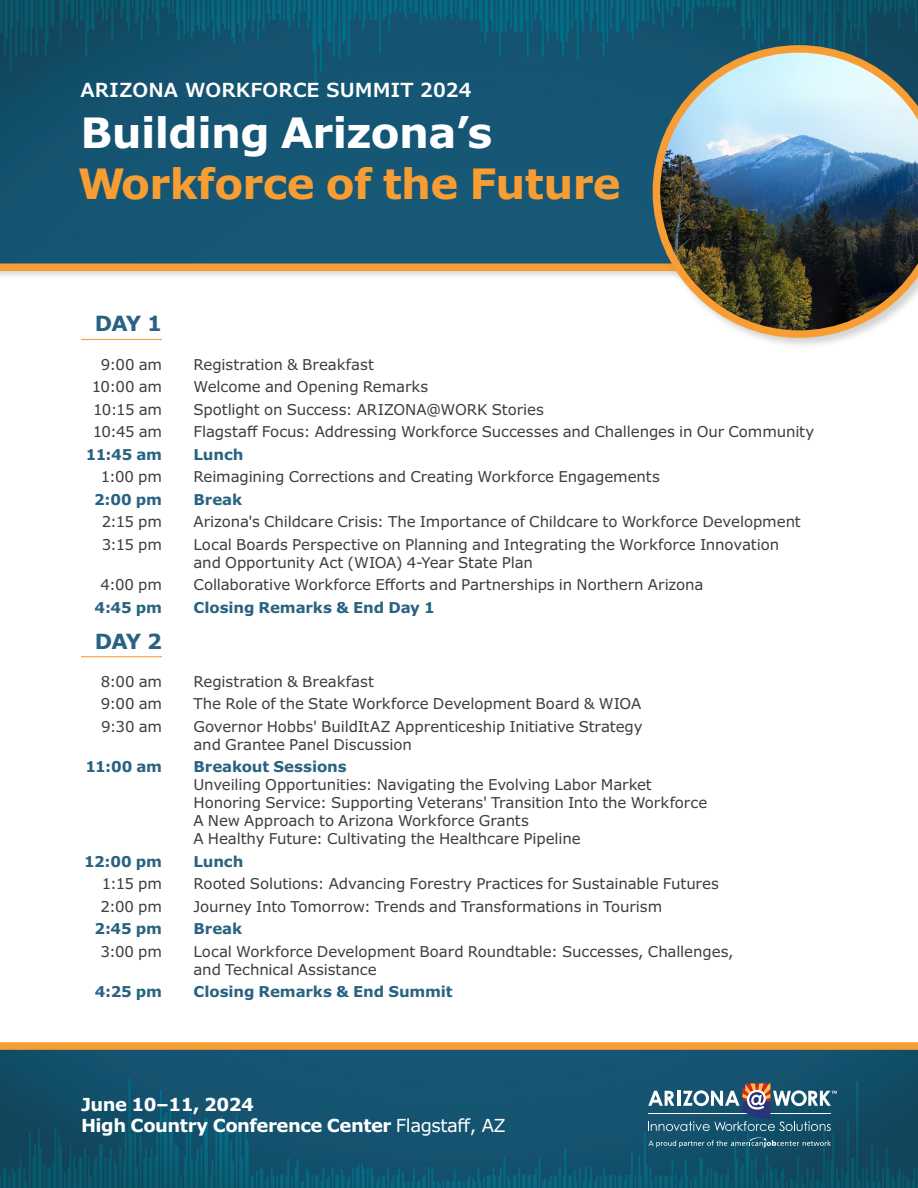
<style>
.page{position:relative;width:918px;height:1188px;background:#fff}
.page>*{position:absolute;margin:0;border:0;box-sizing:border-box;transform-origin:0 0}
.t1{font:700 42px/51px "Verdana Pro";letter-spacing:-.015em;color:#f89d33}
.Agenda_Day_1{font:700 21px "Verdana Pro";letter-spacing:-.065em;color:#296381}
.t2{font:600 19.5px "Verdana Pro";color:#fff}
.t3{font:700 18px/21px "Verdana Pro";letter-spacing:-.025em;color:#fff}
.Agenda{font:15px/18px "Verdana Pro";letter-spacing:-.005em;color:#3e3e3f}
.BREAK{font:15px/18px "Verdana Pro";letter-spacing:-.005em;color:#3e3e3f}
.BREAK-2{font:700 15px "Verdana Pro";letter-spacing:-.005em;color:#296381}
.s1{color:#fff}
.s2{font-weight:700;color:#296381}
.s3{font-weight:400}
</style>
<div class="page">
<img style="left:0;top:1050px;width:918px;height:138px">
<div style="left:0;top:0;width:918px;height:281px;background:#231f20;opacity:.2"></div>
<img style="left:0;top:0;width:918px;height:264px">
<div style="left:0;top:264px;width:918px;height:7px;background:#f89d33"></div>
<hr style="left:81px;top:339px;width:81px;height:1px;background:#f89d33">
<hr style="left:81px;top:656px;width:81px;height:1px;background:#f89d33">
<div style="left:0;top:1042px;width:918px;height:8px;background:#f89d33"></div>
<svg style="left:648px;top:1084px;width:189px;height:47px;background:#4d758a"></svg>
<svg style="left:648px;top:1137px;width:183px;height:10px;background:#366a80"></svg>
<div style="left:650px;top:42px;width:268px;height:308px;background:#231f20;opacity:.2"></div>
<img style="left:653px;top:45px;width:265px;height:293px">
<p class="t2" style="left:81px;top:77px;width:393px">ARIZONA WORKFORCE SUMMIT 2024</p>
<p class="t1" style="left:78px;top:107px;width:545px"><span class="s1">Building Arizona’s<br></span>Workforce of the Future</p>
<p class="Agenda_Day_1" style="left:95px;top:310px;width:69px">DAY 1</p>
<p class="Agenda" style="left:101px;top:355px;width:63px">9:00 am</p>
<p class="Agenda" style="left:194px;top:355px;width:182px">Registration &amp; Breakfast</p>
<p class="Agenda" style="left:92px;top:378px;width:72px">10:00 am</p>
<p class="Agenda" style="left:194px;top:378px;width:236px">Welcome and Opening Remarks</p>
<p class="Agenda" style="left:93px;top:400px;width:70px">10:15 am</p>
<p class="Agenda" style="left:194px;top:400px;width:352px">Spotlight on Success: ARIZONA@WORK Stories</p>
<p class="Agenda" style="left:93px;top:423px;width:71px">10:45 am</p>
<p class="Agenda" style="left:194px;top:423px;width:622px">Flagstaff Focus: Addressing Workforce Successes and Challenges in Our Community</p>
<p class="BREAK-2" style="left:86px;top:444px;width:78px">11:45 am</p>
<p class="BREAK-2" style="left:194px;top:444px;width:52px">Lunch</p>
<p class="Agenda" style="left:101px;top:468px;width:63px">1:00 pm</p>
<p class="Agenda" style="left:194px;top:468px;width:468px">Reimagining Corrections and Creating Workforce Engagements</p>
<p class="BREAK-2" style="left:94px;top:489px;width:70px">2:00 pm</p>
<p class="BREAK-2" style="left:194px;top:489px;width:50px">Break</p>
<p class="Agenda" style="left:102px;top:513px;width:62px">2:15 pm</p>
<p class="Agenda" style="left:194px;top:513px;width:609px">Arizona's Childcare Crisis: The Importance of Childcare to Workforce Development</p>
<p class="Agenda" style="left:102px;top:535px;width:62px">3:15 pm</p>
<p class="Agenda" style="left:194px;top:535px;width:587px">Local Boards Perspective on Planning and Integrating the Workforce Innovation and Opportunity Act (WIOA) 4-Year State Plan</p>
<p class="Agenda" style="left:101px;top:576px;width:63px">4:00 pm</p>
<p class="Agenda" style="left:194px;top:576px;width:512px">Collaborative Workforce Efforts and Partnerships in Northern Arizona</p>
<p class="BREAK-2" style="left:95px;top:597px;width:69px">4:45 pm</p>
<p class="BREAK-2" style="left:194px;top:597px;width:243px">Closing Remarks &amp; End Day 1</p>
<p class="Agenda_Day_1" style="left:95px;top:627px;width:69px">DAY 2</p>
<p class="Agenda" style="left:101px;top:673px;width:63px">8:00 am</p>
<p class="Agenda" style="left:194px;top:673px;width:182px">Registration &amp; Breakfast</p>
<p class="Agenda" style="left:101px;top:695px;width:63px">9:00 am</p>
<p class="Agenda" style="left:194px;top:695px;width:449px">The Role of the State Workforce Development Board &amp; WIOA</p>
<p class="Agenda" style="left:101px;top:718px;width:62px">9:30 am</p>
<p class="Agenda" style="left:194px;top:718px;width:451px">Governor Hobbs' BuildItAZ Apprenticeship Initiative Strategy and Grantee Panel Discussion</p>
<p class="BREAK-2" style="left:86px;top:757px;width:78px">11:00 am</p>
<p class="BREAK" style="left:194px;top:758px;width:515px"><span class="s2">Breakout Sessions<br></span>Unveiling Opportunities: Navigating the Evolving Labor Market Honoring Service: Supporting Veterans' Transition Into the Workforce A New Approach to Arizona Workforce Grants<br>A Healthy Future: Cultivating the Healthcare Pipeline</p>
<p class="BREAK-2" style="left:84px;top:852px;width:80px">12:00 pm</p>
<p class="BREAK-2" style="left:194px;top:852px;width:52px">Lunch</p>
<p class="Agenda" style="left:102px;top:875px;width:62px">1:15 pm</p>
<p class="Agenda" style="left:194px;top:875px;width:527px">Rooted Solutions: Advancing Forestry Practices for Sustainable Futures</p>
<p class="Agenda" style="left:100px;top:898px;width:63px">2:00 pm</p>
<p class="Agenda" style="left:194px;top:898px;width:470px">Journey Into Tomorrow: Trends and Transformations in Tourism</p>
<p class="BREAK-2" style="left:95px;top:919px;width:69px">2:45 pm</p>
<p class="BREAK-2" style="left:194px;top:919px;width:50px">Break</p>
<p class="Agenda" style="left:100px;top:943px;width:63px">3:00 pm</p>
<p class="Agenda" style="left:194px;top:943px;width:542px">Local Workforce Development Board Roundtable: Successes, Challenges, and Technical Assistance</p>
<p class="BREAK-2" style="left:95px;top:982px;width:69px">4:25 pm</p>
<p class="BREAK-2" style="left:194px;top:982px;width:261px">Closing Remarks &amp; End Summit</p>
<p class="t3" style="left:81px;top:1094px;width:426px">June 10–11, 2024<br>High Country Conference Center <span class="s3">Flagstaff, AZ</span></p>
</div>
